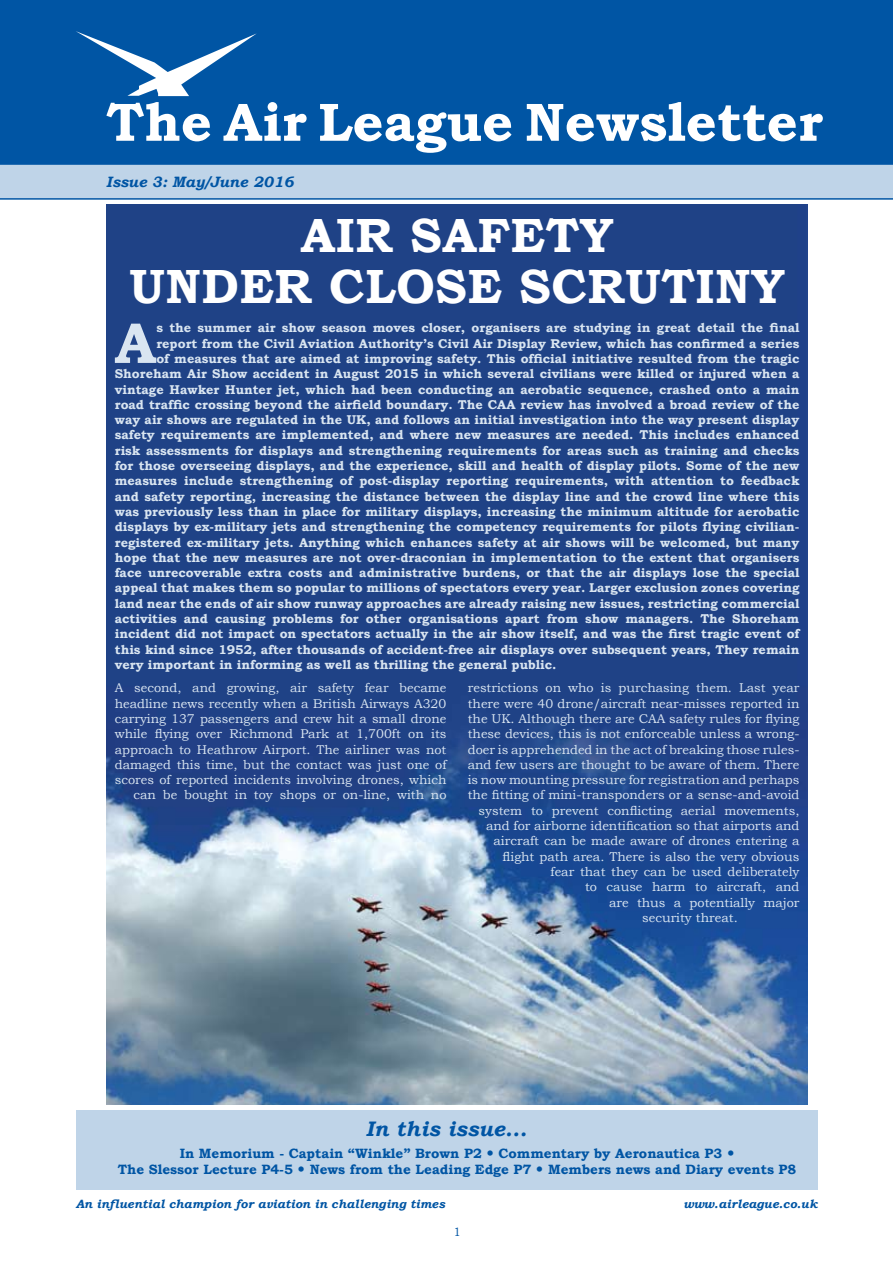
<style>
.page{position:relative;width:893px;height:1263px;background:#fff}
.page>*{position:absolute;margin:0;border:0;box-sizing:border-box;transform-origin:0 0}
.t1{font:700 57.6px "Bookman Old Style";color:#d9e5f1}
.t2{font:700 54px "Bookman Old Style";color:#fff}
.t3{font:700 48px/51px "Bookman Old Style";letter-spacing:.01em;color:#fff;text-align:center}
.t4{font:italic 700 21px "Bookman Old Style";letter-spacing:.01em;color:#0055a4}
.t5{font:italic 700 15px "Bookman Old Style";color:#0055a4}
.t6{font:700 13.5px/16.2px "Bookman Old Style";color:#0055a4}
.t7{font:700 12.75px "Bookman Old Style";color:#d9e5f1}
.t8{font:12.75px/15.3px "Bookman Old Style";color:#d9e5f1;text-align:right}
.t9{font:italic 700 12px "Bookman Old Style";color:#0055a4}
.t10{font:12px "Bookman Old Style";color:#0055a4}
</style>
<div class="page">
<img style="left:106px;top:204px;width:702px;height:900px">
<div style="left:76px;top:1110px;width:741px;height:79px;background:#bfd4e8"></div>
<div style="left:0;top:0;width:893px;height:164px;background:#0055a4"></div>
<svg style="left:0;top:164px;width:893px;height:36px;background:#b3cce3"></svg>
<svg style="left:76px;top:31px;width:181px;height:65px"></svg>
<h2 class="t2" style="left:106px;top:83px;width:718px">The Air League Newsletter</h2>
<p class="t5" style="left:106px;top:171px;width:189px">Issue 3: May/June 2016</p>
<h3 class="t3" style="left:130px;top:209px;width:657px">AIR SAFETY<br>UNDER CLOSE SCRUTINY</h3>
<h1 class="t1" style="left:115px;top:302px;width:43px">A</h1>
<p class="t7" style="left:156px;top:319px;width:645px">s the summer air show season moves closer, organisers are studying in great detail the final</p>
<p class="t7" style="left:156px;top:334px;width:645px">report from the Civil Aviation Authority’s Civil Air Display Review, which has confirmed a series</p>
<p class="t7" style="left:156px;top:349px;width:645px">of measures that are aimed at improving safety. This official initiative resulted from the tragic</p>
<p class="t7" style="left:115px;top:365px;width:686px">Shoreham Air Show accident in August 2015 in which several civilians were killed or injured when a</p>
<p class="t7" style="left:115px;top:380px;width:686px">vintage Hawker Hunter jet, which had been conducting an aerobatic sequence, crashed onto a main</p>
<p class="t7" style="left:115px;top:395px;width:686px">road traffic crossing beyond the airfield boundary. The CAA review has involved a broad review of the</p>
<p class="t7" style="left:115px;top:411px;width:686px">way air shows are regulated in the UK, and follows an initial investigation into the way present display</p>
<p class="t7" style="left:115px;top:426px;width:686px">safety requirements are implemented, and where new measures are needed. This includes enhanced</p>
<p class="t7" style="left:115px;top:441px;width:686px">risk assessments for displays and strengthening requirements for areas such as training and checks</p>
<p class="t7" style="left:115px;top:456px;width:686px">for those overseeing displays, and the experience, skill and health of display pilots. Some of the new</p>
<p class="t7" style="left:115px;top:472px;width:686px">measures include strengthening of post-display reporting requirements, with attention to feedback</p>
<p class="t7" style="left:115px;top:487px;width:686px">and safety reporting, increasing the distance between the display line and the crowd line where this</p>
<p class="t7" style="left:115px;top:502px;width:686px">was previously less than in place for military displays, increasing the minimum altitude for aerobatic</p>
<p class="t7" style="left:115px;top:518px;width:686px">displays by ex-military jets and strengthening the competency requirements for pilots flying civilian-</p>
<p class="t7" style="left:115px;top:533px;width:686px">registered ex-military jets. Anything which enhances safety at air shows will be welcomed, but many</p>
<p class="t7" style="left:115px;top:548px;width:686px">hope that the new measures are not over-draconian in implementation to the extent that organisers</p>
<p class="t7" style="left:115px;top:564px;width:686px">face unrecoverable extra costs and administrative burdens, or that the air displays lose the special</p>
<p class="t7" style="left:115px;top:579px;width:686px">appeal that makes them so popular to millions of spectators every year. Larger exclusion zones covering</p>
<p class="t7" style="left:115px;top:594px;width:686px">land near the ends of air show runway approaches are already raising new issues, restricting commercial</p>
<p class="t7" style="left:115px;top:609px;width:686px">activities and causing problems for other organisations apart from show managers. The Shoreham</p>
<p class="t7" style="left:115px;top:625px;width:686px">incident did not impact on spectators actually in the air show itself, and was the first tragic event of</p>
<p class="t7" style="left:115px;top:640px;width:686px">this kind since 1952, after thousands of accident-free air displays over subsequent years, They remain</p>
<p class="t7" style="left:115px;top:655px;width:443px">very important in informing as well as thrilling the general public.</p>
<p class="t8" style="left:115px;top:680px;width:333px">A second, and growing, air safety fear became headline news recently when a British Airways A320 carrying 137 passengers and crew hit a small drone while flying over Richmond Park at 1,700ft on its approach to Heathrow Airport. The airliner was not damaged this time, but the contact was just one of scores of reported incidents involving drones, which can be bought in toy shops or on-line, with no</p>
<p class="t8" style="left:468px;top:680px;width:333px">restrictions on who is purchasing them. Last year</p>
<p class="t8" style="left:468px;top:696px;width:333px">there were 40 drone/aircraft near-misses reported in</p>
<p class="t8" style="left:468px;top:711px;width:333px">the UK. Although there are CAA safety rules for flying</p>
<p class="t8" style="left:468px;top:726px;width:333px">these devices, this is not enforceable unless a wrong-</p>
<p class="t8" style="left:468px;top:742px;width:333px">doer is apprehended in the act of breaking those rules-</p>
<p class="t8" style="left:468px;top:757px;width:333px">and few users are thought to be aware of them. There</p>
<p class="t8" style="left:468px;top:772px;width:333px">is now mounting pressure for registration and perhaps</p>
<p class="t8" style="left:468px;top:787px;width:333px">the fitting of mini-transponders or a sense-and-avoid</p>
<p class="t8" style="left:479px;top:803px;width:322px">system to prevent conflicting aerial movements,</p>
<p class="t8" style="left:486px;top:818px;width:315px">and for airborne identification so that airports and</p>
<p class="t8" style="left:494px;top:833px;width:307px">aircraft can be made aware of drones entering a</p>
<p class="t8" style="left:503px;top:849px;width:298px">flight path area. There is also the very obvious</p>
<p class="t8" style="left:551px;top:864px;width:250px">fear that they can be used deliberately</p>
<p class="t8" style="left:585px;top:879px;width:216px">to cause harm to aircraft, and</p>
<p class="t8" style="left:609px;top:895px;width:192px">are thus a potentially major</p>
<p class="t8" style="left:642px;top:910px;width:97px">security threat.</p>
<h3 class="t4" style="left:366px;top:1113px;width:163px">In this issue...</h3>
<p class="t6" style="left:118px;top:1145px;width:680px;text-indent:62px">In Memorium - Captain “Winkle” Brown P2 Commentary by Aeronautica P3<br>The Slessor Lecture P4-5 News from the Leading Edge P7 Members news and Diary events P8</p>
<p class="t9" style="left:76px;top:1195px;width:371px">An influential champion for aviation in challenging times</p>
<p class="t9" style="left:683px;top:1195px;width:136px">www.airleague.co.uk</p>
<p class="t10" style="left:453px;top:1224px;width:9px">1</p>
</div>
